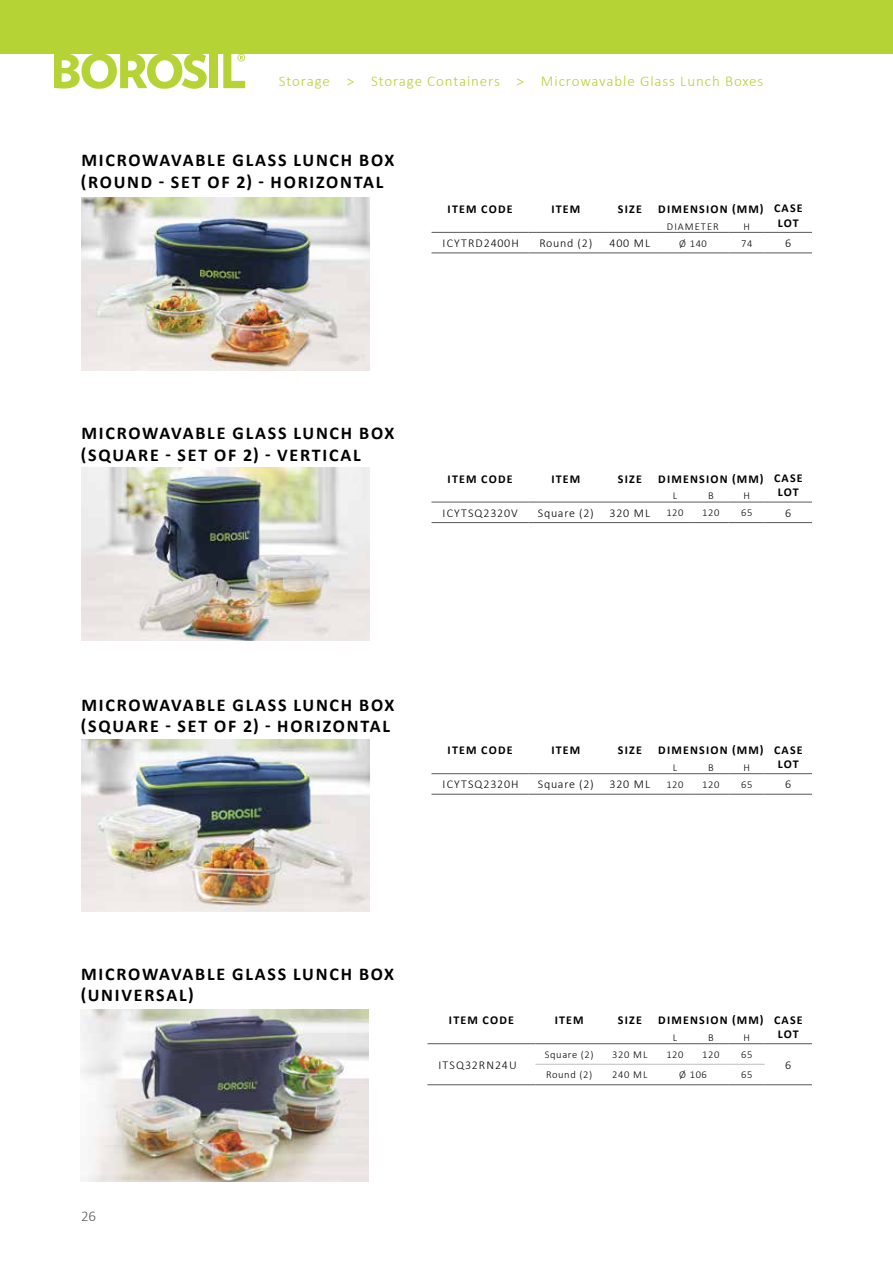
<style>
.page{position:relative;width:893px;height:1263px;background:#fff}
.page>*{position:absolute;margin:0;border:0;box-sizing:border-box;transform-origin:0 0}
.t1{font:700 18px/21.6px "Calibri";letter-spacing:.1em;color:#000}
.t2{font:300 15px "Calibri";letter-spacing:.06em;color:#b5d334}
.t3{font:300 15px "Calibri";color:#58595b}
.t4{font:700 12px/13.6px "Calibri";letter-spacing:.1em;color:#000}
.t5{font:300 12px "Calibri";letter-spacing:.08em;color:#000}
.t6{font:300 10.5px "Calibri";letter-spacing:.06em;color:#000}
.t7{font:300 10.5px "Calibri";letter-spacing:.1em;color:#000}
</style>
<div class="page">
<div style="left:0;top:0;width:893px;height:54px;background:#b5d334"></div>
<div style="left:210px;top:54px;width:8px;height:34px;background:#b5d334"></div>
<svg style="left:223px;top:54px;width:22px;height:34px"></svg>
<svg style="left:54px;top:54px;width:153px;height:35px"></svg>
<hr style="left:431px;top:253px;width:98px;height:1px;background:#58595b">
<hr style="left:529px;top:253px;width:74px;height:1px;background:#58595b">
<hr style="left:603px;top:253px;width:54px;height:1px;background:#58595b">
<hr style="left:729px;top:253px;width:36px;height:1px;background:#58595b">
<hr style="left:765px;top:253px;width:47px;height:1px;background:#58595b">
<hr style="left:431px;top:232px;width:98px;height:1px;background:#58595b">
<hr style="left:529px;top:232px;width:74px;height:1px;background:#58595b">
<hr style="left:603px;top:232px;width:54px;height:1px;background:#58595b">
<hr style="left:729px;top:232px;width:36px;height:1px;background:#58595b">
<hr style="left:765px;top:232px;width:47px;height:1px;background:#58595b">
<hr style="left:657px;top:253px;width:72px;height:1px;background:#58595b">
<hr style="left:657px;top:232px;width:72px;height:1px;background:#58595b">
<img style="left:81px;top:198px;width:288px;height:173px">
<hr style="left:431px;top:522px;width:98px;height:1px;background:#58595b">
<hr style="left:529px;top:522px;width:74px;height:1px;background:#58595b">
<hr style="left:603px;top:522px;width:54px;height:1px;background:#58595b">
<hr style="left:657px;top:522px;width:36px;height:1px;background:#58595b">
<hr style="left:693px;top:522px;width:36px;height:1px;background:#58595b">
<hr style="left:729px;top:522px;width:36px;height:1px;background:#58595b">
<hr style="left:765px;top:522px;width:47px;height:1px;background:#58595b">
<hr style="left:431px;top:502px;width:98px;height:1px;background:#58595b">
<hr style="left:529px;top:502px;width:74px;height:1px;background:#58595b">
<hr style="left:603px;top:502px;width:54px;height:1px;background:#58595b">
<hr style="left:657px;top:502px;width:36px;height:1px;background:#58595b">
<hr style="left:693px;top:502px;width:36px;height:1px;background:#58595b">
<hr style="left:729px;top:502px;width:36px;height:1px;background:#58595b">
<hr style="left:765px;top:502px;width:47px;height:1px;background:#58595b">
<img style="left:81px;top:467px;width:288px;height:173px">
<hr style="left:431px;top:794px;width:98px;height:1px;background:#58595b">
<hr style="left:529px;top:794px;width:74px;height:1px;background:#58595b">
<hr style="left:603px;top:794px;width:54px;height:1px;background:#58595b">
<hr style="left:657px;top:794px;width:36px;height:1px;background:#58595b">
<hr style="left:693px;top:794px;width:36px;height:1px;background:#58595b">
<hr style="left:729px;top:794px;width:36px;height:1px;background:#58595b">
<hr style="left:765px;top:794px;width:47px;height:1px;background:#58595b">
<hr style="left:431px;top:773px;width:98px;height:1px;background:#58595b">
<hr style="left:529px;top:773px;width:74px;height:1px;background:#58595b">
<hr style="left:603px;top:773px;width:54px;height:1px;background:#58595b">
<hr style="left:657px;top:773px;width:36px;height:1px;background:#58595b">
<hr style="left:693px;top:773px;width:36px;height:1px;background:#58595b">
<hr style="left:729px;top:773px;width:36px;height:1px;background:#58595b">
<hr style="left:765px;top:773px;width:47px;height:1px;background:#58595b">
<img style="left:81px;top:739px;width:288px;height:173px">
<hr style="left:427px;top:1084px;width:108px;height:1px;background:#58595b">
<hr style="left:765px;top:1084px;width:47px;height:1px;background:#58595b">
<hr style="left:427px;top:1043px;width:108px;height:1px;background:#58595b">
<hr style="left:765px;top:1043px;width:47px;height:1px;background:#58595b">
<hr style="left:535px;top:1084px;width:68px;height:1px;background:#58595b">
<hr style="left:603px;top:1084px;width:54px;height:1px;background:#58595b">
<hr style="left:657px;top:1084px;width:36px;height:1px;background:#58595b">
<hr style="left:693px;top:1084px;width:36px;height:1px;background:#58595b">
<hr style="left:729px;top:1084px;width:36px;height:1px;background:#58595b">
<hr style="left:729px;top:1043px;width:36px;height:1px;background:#58595b">
<hr style="left:729px;top:1064px;width:36px;height:1px;background:#bcbec0">
<hr style="left:535px;top:1043px;width:68px;height:1px;background:#58595b">
<hr style="left:603px;top:1043px;width:54px;height:1px;background:#58595b">
<hr style="left:657px;top:1043px;width:36px;height:1px;background:#58595b">
<hr style="left:693px;top:1043px;width:36px;height:1px;background:#58595b">
<hr style="left:535px;top:1064px;width:68px;height:1px;background:#bcbec0">
<hr style="left:603px;top:1064px;width:54px;height:1px;background:#bcbec0">
<hr style="left:657px;top:1064px;width:36px;height:1px;background:#bcbec0">
<hr style="left:693px;top:1064px;width:36px;height:1px;background:#bcbec0">
<img style="left:81px;top:1009px;width:288px;height:173px">
<p class="t2" style="left:279px;top:72px;width:486px">Storage &gt; Storage Containers &gt; Microwavable Glass Lunch Boxes</p>
<p class="t1" style="left:81px;top:149px;width:315px">MICROWAVABLE GLASS LUNCH BOX (ROUND - SET OF 2) - HORIZONTAL</p>
<p class="t4" style="left:448px;top:202px;width:67px">ITEM CODE</p>
<p class="t4" style="left:551px;top:202px;width:31px">ITEM</p>
<p class="t4" style="left:618px;top:202px;width:26px">SIZE</p>
<p class="t4" style="left:658px;top:202px;width:146px">DIMENSION (MM) CASE</p>
<p class="t7" style="left:667px;top:220px;width:53px">DIAMETER</p>
<p class="t6" style="left:743px;top:220px;width:8px">H</p>
<p class="t4" style="left:778px;top:216px;width:23px">LOT</p>
<p class="t5" style="left:443px;top:236px;width:78px">ICYTRD2400H</p>
<p class="t5" style="left:539px;top:236px;width:54px">Round (2)</p>
<p class="t5" style="left:610px;top:236px;width:42px">400 ML</p>
<p class="t6" style="left:679px;top:237px;width:29px">Ø 140</p>
<p class="t6" style="left:741px;top:237px;width:13px">74</p>
<p class="t5" style="left:785px;top:236px;width:8px">6</p>
<p class="t1" style="left:81px;top:422px;width:315px">MICROWAVABLE GLASS LUNCH BOX (SQUARE - SET OF 2) - VERTICAL</p>
<p class="t4" style="left:448px;top:472px;width:67px">ITEM CODE</p>
<p class="t4" style="left:551px;top:472px;width:31px">ITEM</p>
<p class="t4" style="left:618px;top:472px;width:26px">SIZE</p>
<p class="t4" style="left:778px;top:472px;width:26px;text-indent:-120px">DIMENSION (MM) CASE<br>LOT</p>
<p class="t6" style="left:673px;top:489px;width:6px">L</p>
<p class="t6" style="left:708px;top:489px;width:7px">B</p>
<p class="t6" style="left:743px;top:489px;width:8px">H</p>
<p class="t5" style="left:443px;top:505px;width:77px">ICYTSQ2320V</p>
<p class="t5" style="left:538px;top:505px;width:57px">Square (2)</p>
<p class="t5" style="left:610px;top:505px;width:42px">320 ML</p>
<p class="t6" style="left:666px;top:506px;width:19px">120</p>
<p class="t6" style="left:702px;top:506px;width:19px">120</p>
<p class="t6" style="left:741px;top:506px;width:13px">65</p>
<p class="t5" style="left:785px;top:505px;width:8px">6</p>
<p class="t1" style="left:81px;top:694px;width:315px">MICROWAVABLE GLASS LUNCH BOX (SQUARE - SET OF 2) - HORIZONTAL</p>
<p class="t4" style="left:448px;top:743px;width:67px">ITEM CODE</p>
<p class="t4" style="left:551px;top:743px;width:31px">ITEM</p>
<p class="t4" style="left:618px;top:743px;width:26px">SIZE</p>
<p class="t4" style="left:778px;top:743px;width:26px;text-indent:-120px">DIMENSION (MM) CASE<br>LOT</p>
<p class="t6" style="left:673px;top:761px;width:6px">L</p>
<p class="t6" style="left:708px;top:761px;width:7px">B</p>
<p class="t6" style="left:743px;top:761px;width:8px">H</p>
<p class="t5" style="left:443px;top:777px;width:77px">ICYTSQ2320H</p>
<p class="t5" style="left:538px;top:777px;width:57px">Square (2)</p>
<p class="t5" style="left:610px;top:777px;width:42px">320 ML</p>
<p class="t6" style="left:666px;top:778px;width:19px">120</p>
<p class="t6" style="left:702px;top:778px;width:19px">120</p>
<p class="t6" style="left:741px;top:778px;width:13px">65</p>
<p class="t5" style="left:785px;top:777px;width:8px">6</p>
<p class="t1" style="left:81px;top:963px;width:315px">MICROWAVABLE GLASS LUNCH BOX (UNIVERSAL)</p>
<p class="t4" style="left:449px;top:1013px;width:67px">ITEM CODE</p>
<p class="t4" style="left:555px;top:1013px;width:31px">ITEM</p>
<p class="t4" style="left:618px;top:1013px;width:26px">SIZE</p>
<p class="t4" style="left:778px;top:1013px;width:26px;text-indent:-120px">DIMENSION (MM) CASE<br>LOT</p>
<p class="t6" style="left:673px;top:1031px;width:6px">L</p>
<p class="t6" style="left:708px;top:1031px;width:7px">B</p>
<p class="t6" style="left:743px;top:1031px;width:8px">H</p>
<p class="t5" style="left:438px;top:1057px;width:80px">ITSQ32RN24U</p>
<p class="t6" style="left:545px;top:1048px;width:50px">Square (2)</p>
<p class="t6" style="left:612px;top:1048px;width:37px">320 ML</p>
<p class="t6" style="left:666px;top:1048px;width:19px">120</p>
<p class="t6" style="left:702px;top:1048px;width:19px">120</p>
<p class="t6" style="left:741px;top:1048px;width:13px">65</p>
<p class="t5" style="left:785px;top:1057px;width:8px">6</p>
<p class="t6" style="left:546px;top:1068px;width:48px">Round (2)</p>
<p class="t6" style="left:612px;top:1068px;width:37px">240 ML</p>
<p class="t6" style="left:679px;top:1068px;width:29px">Ø 106</p>
<p class="t6" style="left:741px;top:1068px;width:13px">65</p>
<p class="t3" style="left:81px;top:1207px;width:17px">26</p>
</div>
